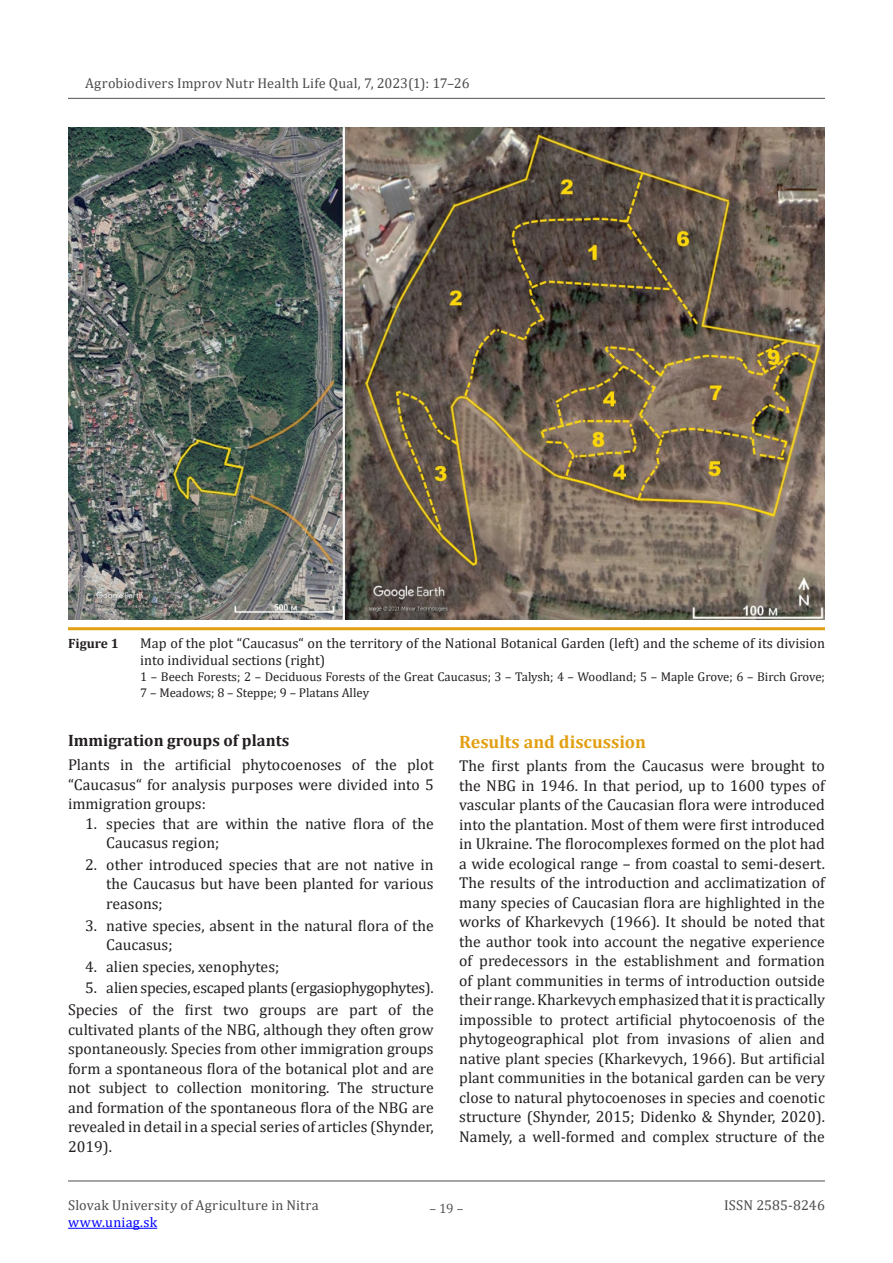
<style>
.page{position:relative;width:893px;height:1263px;background:#fff}
.page>*{position:absolute;margin:0;border:0;box-sizing:border-box;transform-origin:0 0}
.medzititul_velky{font:700 18px "Cambria";color:#e39f13}
.medzititul_10b{font:700 16.5px "Cambria";color:#231f20}
.blok_ang{font:15.75px/19.5px "Cambria";color:#231f20;text-align:justify}
.cislo_odraz{font:15.75px/19.5px "Cambria";color:#231f20}
.cislo_odraz-2{font:15.75px "Cambria";letter-spacing:-.02em;color:#231f20}
.obrazok{font:14.25px/17.1px "Cambria";color:#231f20}
.t1{font:14.25px "Cambria";letter-spacing:.01em;color:#4b4c4d}
.t2{font:14.25px "Cambria";letter-spacing:.02em;color:#00f}
.obrazok-2{font:700 13.5px "Cambria";color:#231f20}
.t3{font:13.5px "Cambria";color:#57585a}
.obrazok_poznamky{font:12.75px/15.8px "Cambria";color:#231f20}
</style>
<div class="page">
<hr style="left:68px;top:98px;width:757px;height:1px;background:#6c6d70">
<hr style="left:68px;top:1228px;width:89px;height:1px;background:#00f">
<hr style="left:68px;top:1180px;width:757px;height:1px;background:#6c6d70">
<img style="left:68px;top:128px;width:757px;height:492px">
<hr style="left:68px;top:627px;width:757px;height:3px;background:#e39f13">
<p class="t1" style="left:85px;top:74px;width:386px">Agrobiodivers Improv Nutr Health Life Qual, 7, 2023(1): 17–26</p>
<p class="obrazok-2" style="left:68px;top:634px;width:52px">Figure 1</p>
<p class="obrazok" style="left:140px;top:634px;width:686px">Map of the plot “Caucasus“ on the territory of the National Botanical Garden (left) and the scheme of its division into individual sections (right)</p>
<p class="obrazok_poznamky" style="left:140px;top:668px;width:686px">1 – Beech Forests; 2 – Deciduous Forests of the Great Caucasus; 3 – Talysh; 4 – Woodland; 5 – Maple Grove; 6 – Birch Grove;<br>7 – Meadows; 8 – Steppe; 9 – Platans Alley</p>
<p class="medzititul_10b" style="left:68px;top:729px;width:223px">Immigration groups of plants</p>
<p class="blok_ang" style="left:68px;top:755px;width:367px">Plants in the artificial phytocoenoses of the plot “Caucasus“ for analysis purposes were divided into 5 immigration groups:</p>
<p class="cislo_odraz" style="left:106px;top:813px;width:329px;text-indent:-21px">1. species that are within the native flora of the<br>Caucasus region;</p>
<p class="cislo_odraz" style="left:106px;top:855px;width:329px;text-align:justify;text-indent:-21px">2. other introduced species that are not native in the Caucasus but have been planted for various reasons;</p>
<p class="cislo_odraz" style="left:106px;top:915px;width:329px;text-indent:-21px">3. native species, absent in the natural flora of the<br>Caucasus;</p>
<p class="cislo_odraz" style="left:85px;top:956px;width:196px">4. alien species, xenophytes;</p>
<p class="cislo_odraz-2" style="left:85px;top:979px;width:350px">5. alien species, escaped plants (ergasiophygophytes).</p>
<p class="blok_ang" style="left:68px;top:1000px;width:367px">Species of the first two groups are part of the cultivated plants of the NBG, although they often grow spontaneously. Species from other immigration groups form a spontaneous flora of the botanical plot and are not subject to collection monitoring. The structure and formation of the spontaneous flora of the NBG are revealed in detail in a special series of articles (Shynder, 2019).</p>
<p class="medzititul_velky" style="left:459px;top:729px;width:188px">Results and discussion</p>
<p class="blok_ang" style="left:459px;top:756px;width:367px">The first plants from the Caucasus were brought to the NBG in 1946. In that period, up to 1600 types of vascular plants of the Caucasian flora were introduced into the plantation. Most of them were first introduced in Ukraine. The florocomplexes formed on the plot had a wide ecological range – from coastal to semi-desert.<br>The results of the introduction and acclimatization of many species of Caucasian flora are highlighted in the works of Kharkevych (1966). It should be noted that the author took into account the negative experience of predecessors in the establishment and formation of plant communities in terms of introduction outside their range. Kharkevych emphasized that it is practically impossible to protect artificial phytocoenosis of the phytogeographical plot from invasions of alien and native plant species (Kharkevych, 1966). But artificial plant communities in the botanical garden can be very close to natural phytocoenoses in species and coenotic structure (Shynder, 2015; Didenko &amp; Shynder, 2020).<br>Namely, a well-formed and complex structure of the</p>
<p class="t1" style="left:68px;top:1197px;width:252px">Slovak University of Agriculture in Nitra</p>
<p class="t2" style="left:68px;top:1214px;width:91px">www.uniag.sk</p>
<p class="t3" style="left:430px;top:1200px;width:35px">– 19 –</p>
<p class="t1" style="left:724px;top:1197px;width:102px">ISSN 2585-8246</p>
</div>
